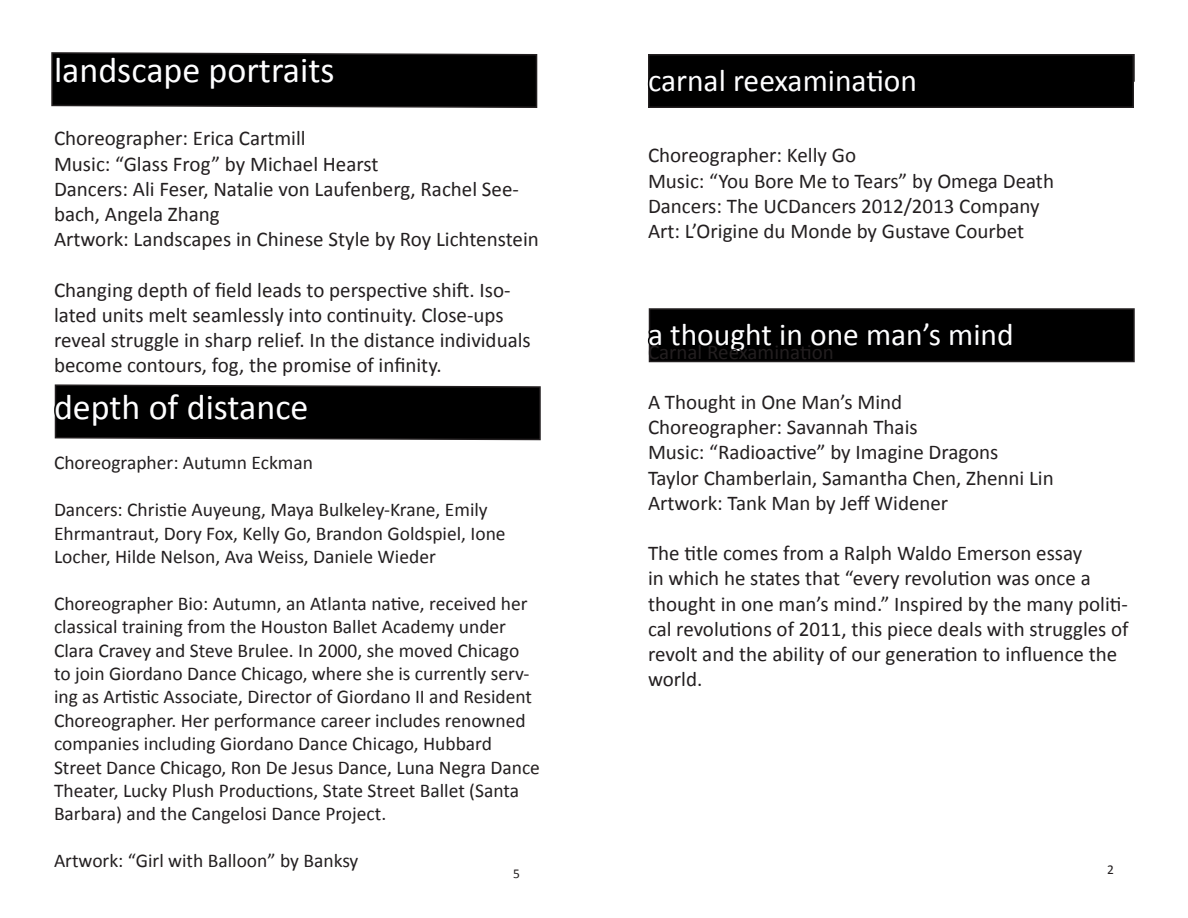
<style>
.page{position:relative;width:1188px;height:918px;background:#fff}
.page>*{position:absolute;margin:0;border:0;box-sizing:border-box;transform-origin:0 0}
.t1{font:36px "Calibri";color:#fefeff}
.t2{font:31.5px "Calibri";color:#fefeff}
.t3{font:21px/25.2px "Calibri";color:#231f20}
.t4{font:19.5px/23.4px "Calibri";color:#231f20}
.t5{font:13.5px "Calibri";color:#231f20}
</style>
<div class="page">
<div style="left:650px;top:309px;width:484px;height:53px;background:#000"></div>
<div style="left:649px;top:308px;width:486px;height:54px;border:2px solid #231f20"></div>
<svg style="left:647px;top:319px;width:5px;height:35px"></svg>
<div style="left:649px;top:55px;width:484px;height:52px;background:#000"></div>
<div style="left:648px;top:54px;width:486px;height:54px;border:2px solid #231f20"></div>
<svg style="left:647px;top:66px;width:4px;height:29px"></svg>
<svg style="left:51px;top:52px;width:487px;height:56px;background:#0b0b0b"></svg>
<svg style="left:54px;top:384px;width:487px;height:57px;background:#0f0f0f"></svg>
<p class="t1" style="left:54px;top:47px;width:282px">landscape portraits</p>
<p class="t3" style="left:54px;top:126px;width:253px">Choreographer: Erica Cartmill</p>
<p class="t3" style="left:54px;top:151px;width:326px">Music: “Glass Frog” by Michael Hearst</p>
<p class="t3" style="left:54px;top:176px;width:466px">Dancers: Ali Feser, Natalie von Laufenberg, Rachel See&shy;bach, Angela Zhang</p>
<p class="t3" style="left:54px;top:227px;width:486px">Artwork: Landscapes in Chinese Style by Roy Lichtenstein</p>
<p class="t3" style="left:54px;top:277px;width:478px">Changing depth of field leads to perspective shift. Iso&shy;lated units melt seamlessly into continuity. Close-ups reveal struggle in sharp relief. In the distance individuals become contours, fog, the promise of infinity.</p>
<p class="t1" style="left:54px;top:384px;width:256px">depth of distance</p>
<p class="t4" style="left:54px;top:451px;width:261px">Choreographer: Autumn Eckman</p>
<p class="t4" style="left:54px;top:498px;width:453px">Dancers: Christie Auyeung, Maya Bulkeley-Krane, Emily<br>Ehrmantraut, Dory Fox, Kelly Go, Brandon Goldspiel, Ione<br>Locher, Hilde Nelson, Ava Weiss, Daniele Wieder</p>
<p class="t4" style="left:54px;top:592px;width:487px">Choreographer Bio: Autumn, an Atlanta native, received her classical training from the Houston Ballet Academy under Clara Cravey and Steve Brulee. In 2000, she moved Chicago to join Giordano Dance Chicago, where she is currently serv&shy;ing as Artistic Associate, Director of Giordano II and Resident Choreographer. Her performance career includes renowned companies including Giordano Dance Chicago, Hubbard Street Dance Chicago, Ron De Jesus Dance, Luna Negra Dance Theater, Lucky Plush Productions, State Street Ballet (Santa Barbara) and the Cangelosi Dance Project.</p>
<p class="t4" style="left:54px;top:849px;width:306px">Artwork: “Girl with Balloon” by Banksy</p>
<p class="t5" style="left:513px;top:865px;width:8px">5</p>
<p class="t2" style="left:648px;top:61px;width:271px">carnal reexamination</p>
<p class="t3" style="left:648px;top:143px;width:210px">Choreographer: Kelly Go</p>
<p class="t3" style="left:648px;top:168px;width:408px">Music: “You Bore Me to Tears” by Omega Death</p>
<p class="t3" style="left:648px;top:193px;width:393px">Dancers: The UCDancers 2012/2013 Company</p>
<p class="t3" style="left:648px;top:219px;width:378px">Art: L’Origine du Monde by Gustave Courbet</p>
<p class="t2" style="left:648px;top:314px;width:367px">a thought in one man’s mind</p>
<p class="t3" style="left:648px;top:339px;width:187px">Carnal Reexamination</p>
<p class="t3" style="left:648px;top:390px;width:256px">A Thought in One Man’s Mind</p>
<p class="t3" style="left:648px;top:415px;width:271px">Choreographer: Savannah Thais</p>
<p class="t3" style="left:648px;top:440px;width:352px">Music: “Radioactive” by Imagine Dragons</p>
<p class="t3" style="left:648px;top:465px;width:407px">Taylor Chamberlain, Samantha Chen, Zhenni Lin</p>
<p class="t3" style="left:648px;top:490px;width:302px">Artwork: Tank Man by Jeff Widener</p>
<p class="t3" style="left:648px;top:541px;width:482px">The title comes from a Ralph Waldo Emerson essay<br>in which he states that “every revolution was once a thought in one man’s mind.” Inspired by the many politi&shy;cal revolutions of 2011, this piece deals with struggles of revolt and the ability of our generation to influence the world.</p>
<p class="t5" style="left:1107px;top:861px;width:8px">2</p>
</div>
